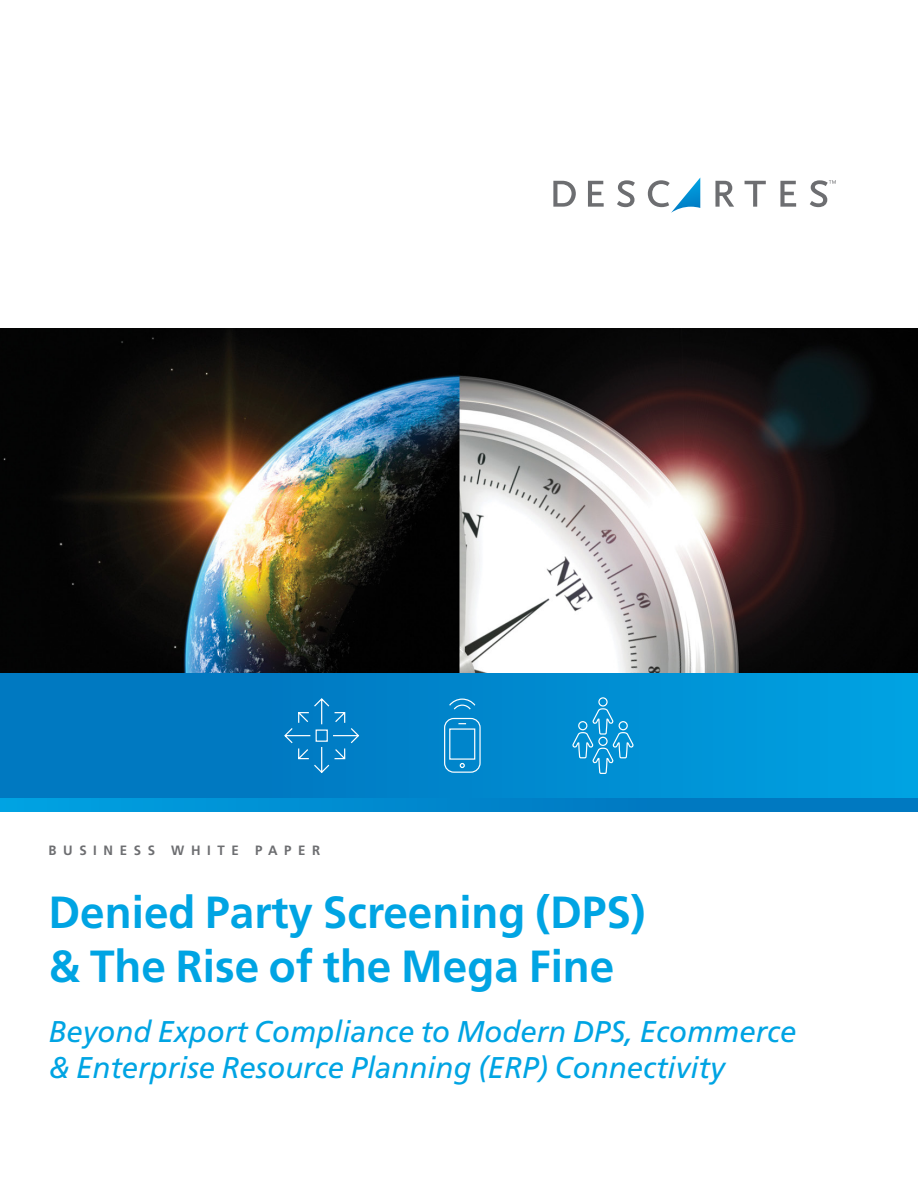
<style>
.page{position:relative;width:918px;height:1188px;background:#fff}
.page>*{position:absolute;margin:0;border:0;box-sizing:border-box;transform-origin:0 0}
.t1{font:700 45px/54px "Frutiger LT Std";color:#00a4e3}
.t2{font:italic 30px/36px "Frutiger LT Std";color:#00a4e3}
.t3{font:700 13.5px "Frutiger LT Std";letter-spacing:.5em;color:#6d6e71}
</style>
<div class="page">
<svg style="left:553px;top:181px;width:23px;height:26px"></svg>
<svg style="left:588px;top:181px;width:16px;height:26px"></svg>
<svg style="left:617px;top:180px;width:18px;height:27px"></svg>
<svg style="left:648px;top:178px;width:52px;height:35px"></svg>
<svg style="left:715px;top:181px;width:19px;height:26px"></svg>
<svg style="left:745px;top:181px;width:21px;height:26px"></svg>
<svg style="left:780px;top:181px;width:16px;height:26px"></svg>
<svg style="left:810px;top:180px;width:26px;height:27px"></svg>
<div style="left:0;top:670px;width:918px;height:135px;background:linear-gradient(to right,#016eb6,#049fde)"></div>
<img style="left:0;top:329px;width:918px;height:343px">
<svg style="left:283px;top:697px;width:352px;height:78px;background:#0c8acd"></svg>
<svg style="left:0;top:798px;width:918px;height:14px;background:#0087cd"></svg>
<p class="t3" style="left:48px;top:843px;width:273px">BUSINESS WHITE PAPER</p>
<h1 class="t1" style="left:48px;top:886px;width:599px">Denied Party Screening (DPS) &amp; The Rise of the Mega Fine</h1>
<p class="t2" style="left:48px;top:1014px;width:750px">Beyond Export Compliance to Modern DPS, Ecommerce &amp; Enterprise Resource Planning (ERP) Connectivity</p>
</div>
